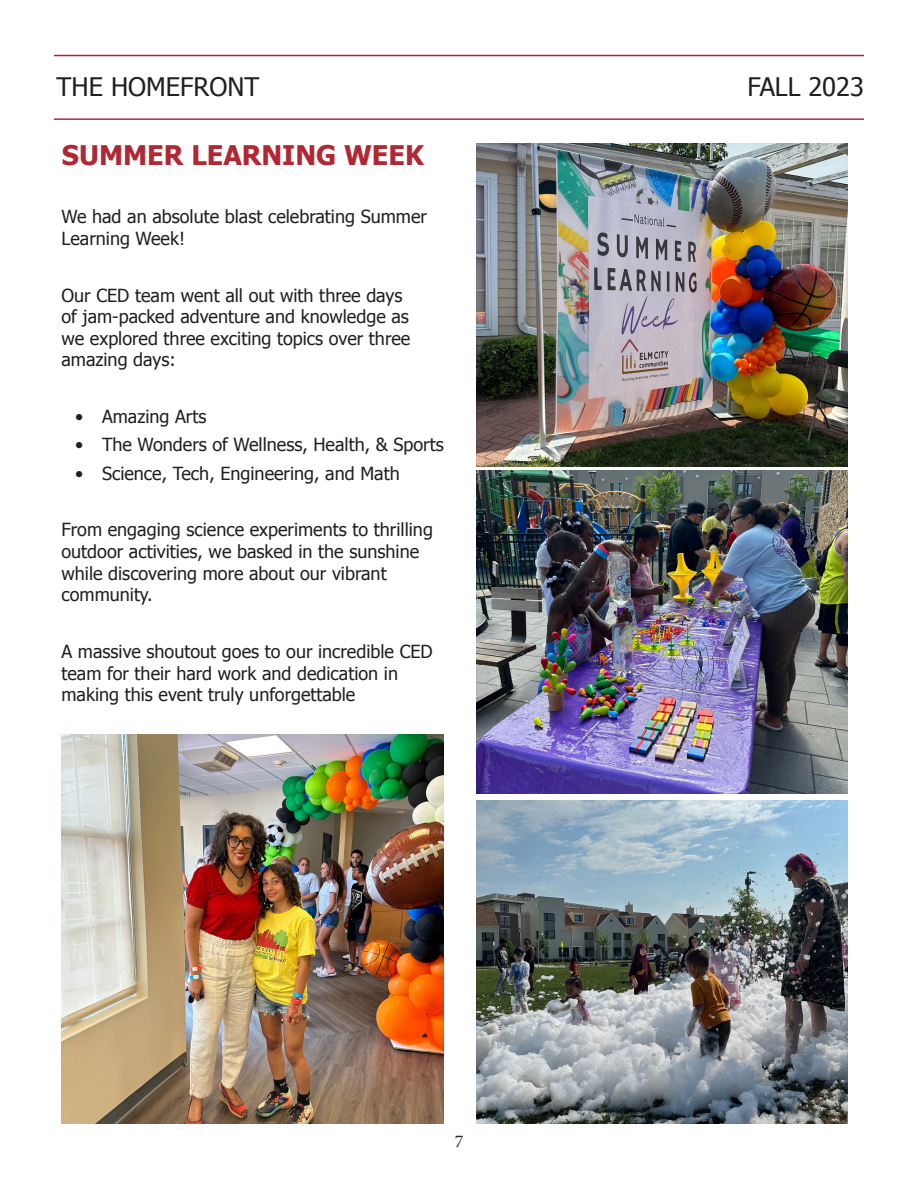
<style>
.page{position:relative;width:918px;height:1188px;background:#fff}
.page>*{position:absolute;margin:0;border:0;box-sizing:border-box;transform-origin:0 0}
.Headers{font:700 27px "Tahoma";color:#b02833}
.t1{font:25.5px "Tahoma";color:#231f20}
.Body{font:18px/21.6px "Tahoma";color:#231f20}
.t2{font:18px "Minion Pro";color:#231f20}
</style>
<div class="page">
<hr style="left:54px;top:55px;width:810px;height:1px;background:#b02833">
<hr style="left:54px;top:118px;width:810px;height:2px;background:#b02833">
<img style="left:476px;top:144px;width:372px;height:322px">
<img style="left:476px;top:471px;width:372px;height:323px">
<img style="left:476px;top:800px;width:372px;height:323px">
<img style="left:62px;top:734px;width:382px;height:389px">
<h2 class="t1" style="left:57px;top:69px;width:204px">THE HOMEFRONT</h2>
<h2 class="t1" style="left:748px;top:69px;width:118px">FALL 2023</h2>
<p class="Headers" style="left:62px;top:136px;width:363px">SUMMER LEARNING WEEK</p>
<p class="Body" style="left:62px;top:205px;width:367px">We had an absolute blast celebrating Summer<br>Learning Week!</p>
<p class="Body" style="left:62px;top:283px;width:350px">Our CED team went all out with three days of jam-packed adventure and knowledge as we explored three exciting topics over three amazing days:</p>
<p class="Body" style="left:75px;top:405px;width:133px">• Amazing Arts</p>
<p class="Body" style="left:75px;top:433px;width:370px">• The Wonders of Wellness, Health, &amp; Sports</p>
<p class="Body" style="left:75px;top:462px;width:326px">• Science, Tech, Engineering, and Math</p>
<p class="Body" style="left:62px;top:518px;width:373px">From engaging science experiments to thrilling outdoor activities, we basked in the sunshine while discovering more about our vibrant community.</p>
<p class="Body" style="left:62px;top:640px;width:373px">A massive shoutout goes to our incredible CED team for their hard work and dedication in making this event truly unforgettable</p>
<p class="t2" style="left:455px;top:1129px;width:10px">7</p>
</div>
